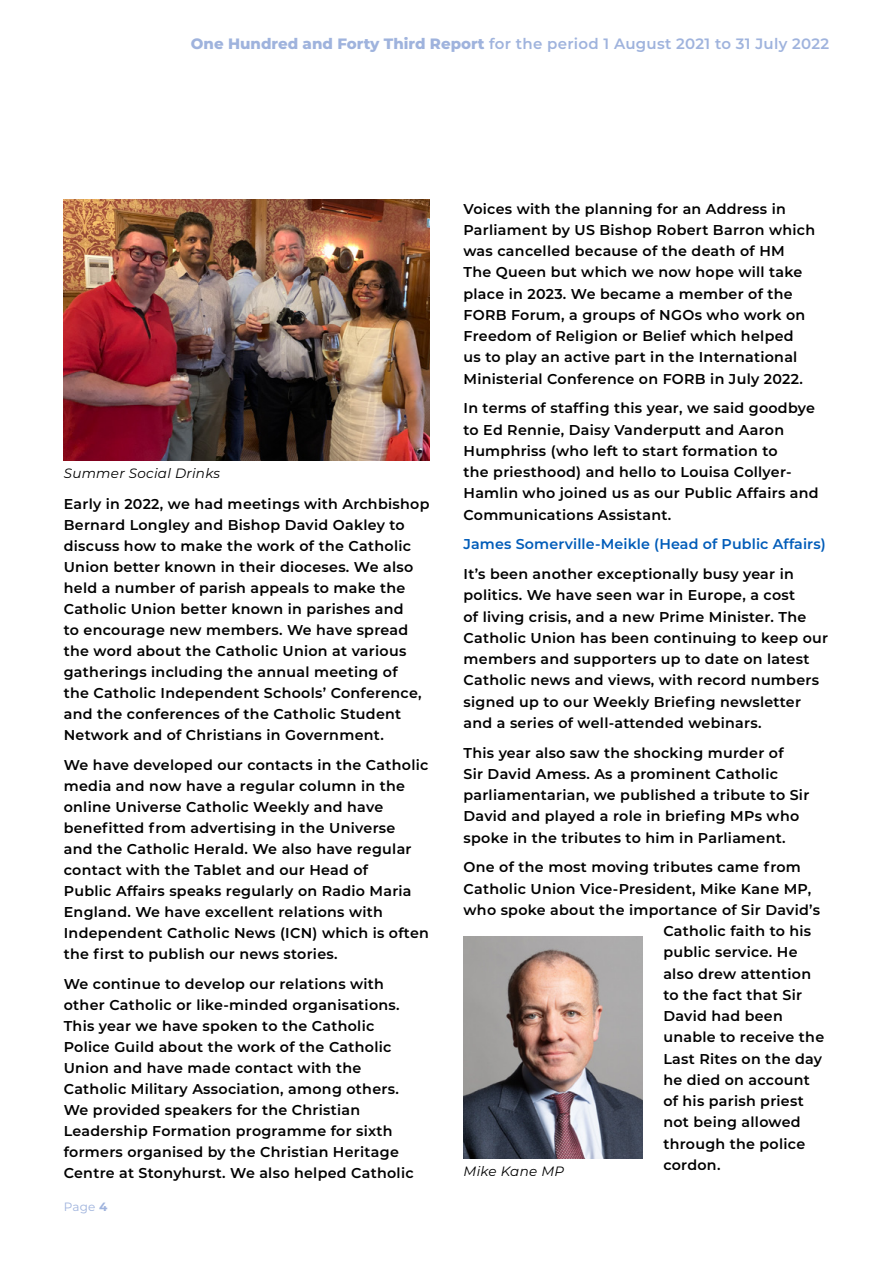
<style>
.page{position:relative;width:893px;height:1263px;background:#fff}
.page>*{position:absolute;margin:0;border:0;box-sizing:border-box;transform-origin:0 0}
.t1{font:600 15px "Montserrat";letter-spacing:.02em;color:#9fb3dd}
.t2{font:600 14.25px/21px "Montserrat";letter-spacing:.02em;color:#000}
.t3{font:600 14.25px "Montserrat";letter-spacing:.01em;color:#005cb9}
.t4{font:italic 13.5px "Montserrat";letter-spacing:.02em;color:#000}
.t5{font:12px "Montserrat";color:#9fb3dd}
.s1{font-weight:800}
.s2{font-weight:700}
</style>
<div class="page">
<img style="left:463px;top:936px;width:179px;height:223px">
<img style="left:64px;top:200px;width:365px;height:260px">
<p class="t1" style="left:191px;top:33px;width:640px"><span class="s1">One Hundred and Forty Third Report</span> for the period 1 August 2021 to 31 July 2022</p>
<p class="t4" style="left:64px;top:464px;width:158px">Summer Social Drinks</p>
<p class="t2" style="left:64px;top:493px;width:367px">Early in 2022, we had meetings with Archbishop Bernard Longley and Bishop David Oakley to discuss how to make the work of the Catholic Union better known in their dioceses. We also held a number of parish appeals to make the Catholic Union better known in parishes and<br>to encourage new members. We have spread the word about the Catholic Union at various gatherings including the annual meeting of<br>the Catholic Independent Schools’ Conference, and the conferences of the Catholic Student Network and of Christians in Government.</p>
<p class="t2" style="left:64px;top:754px;width:367px">We have developed our contacts in the Catholic media and now have a regular column in the online Universe Catholic Weekly and have benefitted from advertising in the Universe<br>and the Catholic Herald. We also have regular contact with the Tablet and our Head of<br>Public Affairs speaks regularly on Radio Maria England. We have excellent relations with Independent Catholic News (ICN) which is often the first to publish our news stories.</p>
<p class="t2" style="left:64px;top:972px;width:351px">We continue to develop our relations with other Catholic or like-minded organisations.<br>This year we have spoken to the Catholic Police Guild about the work of the Catholic Union and have made contact with the Catholic Military Association, among others.<br>We provided speakers for the Christian Leadership Formation programme for sixth formers organised by the Christian Heritage Centre at Stonyhurst. We also helped Catholic</p>
<p class="t5" style="left:64px;top:1198px;width:45px">Page <span class="s2">4</span></p>
<p class="t2" style="left:463px;top:197px;width:353px">Voices with the planning for an Address in Parliament by US Bishop Robert Barron which was cancelled because of the death of HM The Queen but which we now hope will take place in 2023. We became a member of the FORB Forum, a groups of NGOs who work on Freedom of Religion or Belief which helped<br>us to play an active part in the International Ministerial Conference on FORB in July 2022.</p>
<p class="t2" style="left:463px;top:397px;width:357px">In terms of staffing this year, we said goodbye to Ed Rennie, Daisy Vanderputt and Aaron Humphriss (who left to start formation to<br>the priesthood) and hello to Louisa Collyer-Hamlin who joined us as our Public Affairs and Communications Assistant.</p>
<p class="t3" style="left:463px;top:534px;width:364px">James Somerville-Meikle (Head of Public Affairs)</p>
<p class="t2" style="left:463px;top:563px;width:366px">It’s been another exceptionally busy year in politics. We have seen war in Europe, a cost<br>of living crisis, and a new Prime Minister. The Catholic Union has been continuing to keep our members and supporters up to date on latest Catholic news and views, with record numbers signed up to our Weekly Briefing newsletter and a series of well-attended webinars.</p>
<p class="t2" style="left:463px;top:741px;width:347px">This year also saw the shocking murder of<br>Sir David Amess. As a prominent Catholic parliamentarian, we published a tribute to Sir David and played a role in briefing MPs who spoke in the tributes to him in Parliament.</p>
<p class="t2" style="left:463px;top:856px;width:339px">One of the most moving tributes came from</p>
<p class="t2" style="left:463px;top:877px;width:349px">Catholic Union Vice-President, Mike Kane MP,</p>
<p class="t2" style="left:463px;top:899px;width:358px">who spoke about the importance of Sir David’s</p>
<p class="t2" style="left:663px;top:920px;width:149px">Catholic faith to his</p>
<p class="t2" style="left:663px;top:941px;width:136px">public service. He</p>
<p class="t2" style="left:663px;top:962px;width:149px">also drew attention</p>
<p class="t2" style="left:663px;top:984px;width:140px">to the fact that Sir</p>
<p class="t2" style="left:663px;top:1005px;width:121px">David had been</p>
<p class="t2" style="left:663px;top:1026px;width:162px">unable to receive the</p>
<p class="t2" style="left:663px;top:1047px;width:160px">Last Rites on the day</p>
<p class="t2" style="left:663px;top:1069px;width:148px">he died on account</p>
<p class="t2" style="left:663px;top:1090px;width:142px">of his parish priest</p>
<p class="t2" style="left:663px;top:1111px;width:139px">not being allowed</p>
<p class="t2" style="left:663px;top:1132px;width:143px">through the police</p>
<p class="t2" style="left:663px;top:1154px;width:59px">cordon.</p>
<p class="t4" style="left:463px;top:1162px;width:102px">Mike Kane MP</p>
</div>
